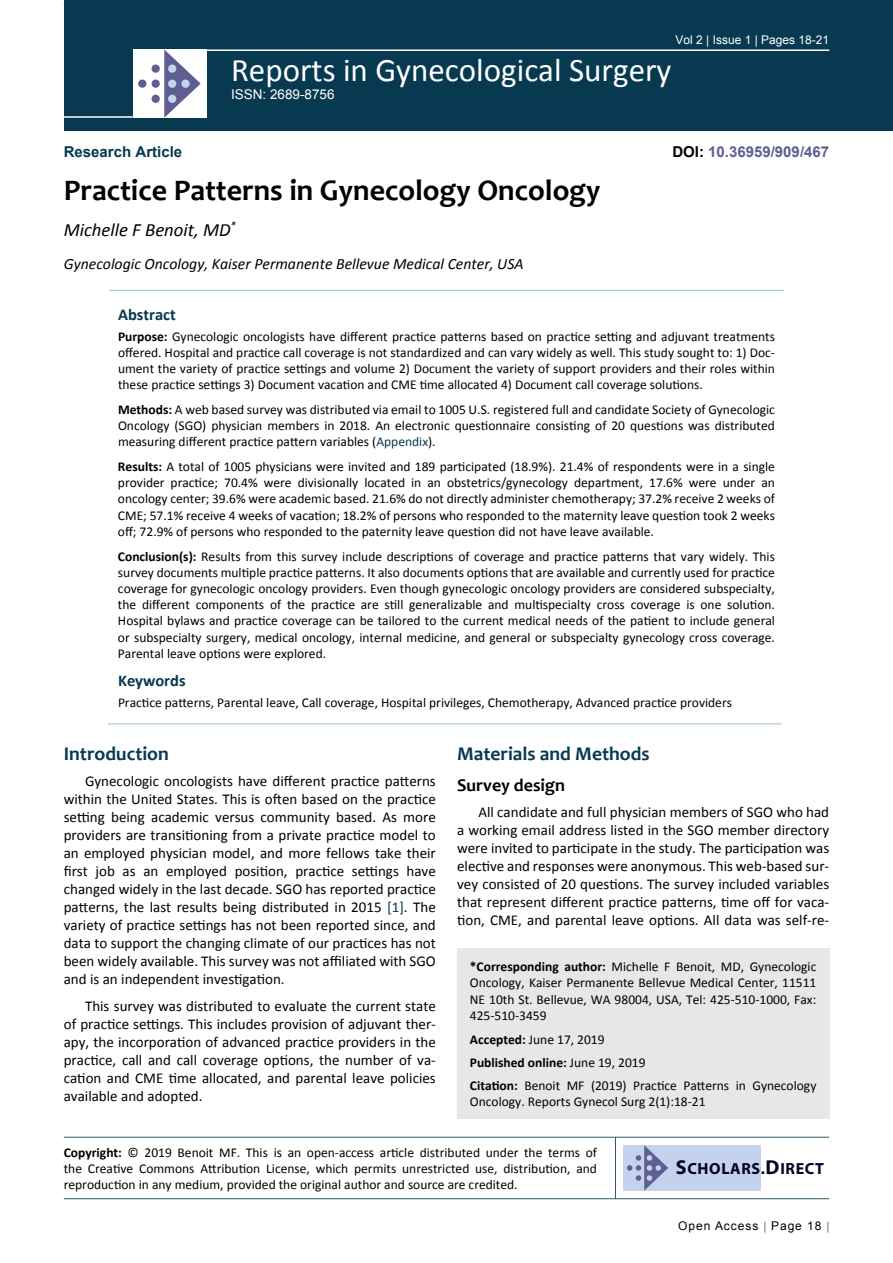
<style>
.page{position:relative;width:893px;height:1263px;background:#fff}
.page>*{position:absolute;margin:0;border:0;box-sizing:border-box;transform-origin:0 0}
.t1{font:33px "Calibri";color:#fff}
.t2{font:700 30px "Candara";color:#000}
.t3{font:700 19.5px "Candara";color:#073950}
.t4{font:italic 18.75px "Calibri";color:#000}
.t5{font:700 18px "Candara";color:#000}
.t6{font:700 16.5px "Calibri";color:#073950}
.t7{font:700 16.2px "Myriad Pro";letter-spacing:.04em;color:#050128}
.t8{font:italic 15.75px "Calibri";color:#000}
.t9{font:15px/18px "Calibri";color:#000;text-align:justify}
.t10{font:700 15px "Arial";color:#5e5f93}
.t11{font:700 15px "Arial";color:#073950}
.t12{font:13.5px/16.2px "Calibri";color:#000;text-align:justify}
.t13{font:13.5px "Arial";color:#fff}
.t14{font:12px "Arial";color:#fff}
.t15{font:12px "Arial";letter-spacing:.08em;color:#000}
.s1{color:#000}
.s2{font-weight:700}
.s3{color:#073950}
.s4{font-size:20.25px}
</style>
<div class="page">
<div style="left:64px;top:0;width:829px;height:131px;background:#073950"></div>
<div style="left:457px;top:948px;width:372px;height:171px;background:#e6e7e8"></div>
<hr style="left:64px;top:1137px;width:765px;height:1px;background:#073950">
<hr style="left:64px;top:1198px;width:765px;height:1px;background:#073950">
<hr style="left:615px;top:1137px;width:1px;height:62px;background:#073950">
<div style="left:623px;top:1145px;width:138px;height:45px;background:#c3d3ee"></div>
<svg style="left:627px;top:1145px;width:41px;height:45px"></svg>
<hr style="left:204px;top:49px;width:625px;height:2px;background:#fff">
<hr style="left:64px;top:116px;width:69px;height:2px;background:#fff">
<div style="left:133px;top:49px;width:74px;height:69px;background:#fff"></div>
<svg style="left:164px;top:49px;width:37px;height:69px"></svg>
<div style="left:152px;top:65px;width:8px;height:8px;background:#5e5e92;border-radius:50%"></div>
<div style="left:138px;top:80px;width:8px;height:8px;background:#5e5e92;border-radius:50%"></div>
<div style="left:152px;top:80px;width:8px;height:8px;background:#5e5e92;border-radius:50%"></div>
<div style="left:168px;top:80px;width:8px;height:8px;background:#c3d3ee;border-radius:50%"></div>
<div style="left:181px;top:80px;width:9px;height:8px;background:#c3d3ee;border-radius:50%"></div>
<div style="left:168px;top:95px;width:8px;height:8px;background:#c3d3ee;border-radius:50%"></div>
<div style="left:168px;top:65px;width:8px;height:8px;background:#c3d3ee;border-radius:50%"></div>
<div style="left:152px;top:95px;width:8px;height:8px;background:#5e5e92;border-radius:50%"></div>
<hr style="left:109px;top:290px;width:674px;height:1px;background:#98c0d2">
<hr style="left:108px;top:723px;width:674px;height:1px;background:#98c0d2">
<p class="t14" style="left:675px;top:32px;width:155px">Vol 2 | Issue 1 | Pages 18-21</p>
<h1 class="t1" style="left:231px;top:49px;width:442px">Reports in Gynecological Surgery</h1>
<p class="t11" style="left:64px;top:142px;width:120px">Research Article</p>
<p class="t13" style="left:231px;top:86px;width:105px">ISSN: 2689-8756</p>
<h2 class="t2" style="left:64px;top:172px;width:538px">Practice Patterns in Gynecology Oncology</h2>
<h3 class="t4" style="left:64px;top:217px;width:174px">Michelle F Benoit, MD<sup>*</sup></h3>
<p class="t8" style="left:64px;top:253px;width:461px">Gynecologic Oncology, Kaiser Permanente Bellevue Medical Center, USA</p>
<p class="t10" style="left:672px;top:142px;width:158px"><span class="s1">DOI:</span> 10.36959/909/467</p>
<p class="t6" style="left:118px;top:304px;width:59px">Abstract</p>
<p class="t12" style="left:118px;top:328px;width:658px"><span class="s2">Purpose:</span> Gynecologic oncologists have different practice patterns based on practice setting and adjuvant treatments offered. Hospital and practice call coverage is not standardized and can vary widely as well. This study sought to: 1) Doc&shy;ument the variety of practice settings and volume 2) Document the variety of support providers and their roles within these practice settings 3) Document vacation and CME time allocated 4) Document call coverage solutions.</p>
<p class="t12" style="left:118px;top:401px;width:658px"><span class="s2">Methods:</span> A web based survey was distributed via email to 1005 U.S. registered full and candidate Society of Gynecologic Oncology (SGO) physician members in 2018. An electronic questionnaire consisting of 20 questions was distributed measuring different practice pattern variables (<span class="s3">Appendix</span>).</p>
<p class="t12" style="left:118px;top:458px;width:658px"><span class="s2">Results:</span> A total of 1005 physicians were invited and 189 participated (18.9%). 21.4% of respondents were in a single provider practice; 70.4% were divisionally located in an obstetrics/gynecology department, 17.6% were under an oncology center; 39.6% were academic based. 21.6% do not directly administer chemotherapy; 37.2% receive 2 weeks of CME; 57.1% receive 4 weeks of vacation; 18.2% of persons who responded to the maternity leave question took 2 weeks off; 72.9% of persons who responded to the paternity leave question did not have leave available.</p>
<p class="t12" style="left:118px;top:548px;width:658px"><span class="s2">Conclusion(s):</span> Results from this survey include descriptions of coverage and practice patterns that vary widely. This survey documents multiple practice patterns. It also documents options that are available and currently used for practice coverage for gynecologic oncology providers. Even though gynecologic oncology providers are considered subspecialty, the different components of the practice are still generalizable and multispecialty cross coverage is one solution.<br>Hospital bylaws and practice coverage can be tailored to the current medical needs of the patient to include general or subspecialty surgery, medical oncology, internal medicine, and general or subspecialty gynecology cross coverage.<br>Parental leave options were explored.</p>
<p class="t6" style="left:118px;top:670px;width:69px">Keywords</p>
<p class="t12" style="left:118px;top:694px;width:615px">Practice patterns, Parental leave, Call coverage, Hospital privileges, Chemotherapy, Advanced practice providers</p>
<h3 class="t3" style="left:64px;top:741px;width:107px">Introduction</h3>
<p class="t9" style="left:64px;top:772px;width:374px;text-indent:21px">Gynecologic oncologists have different practice patterns within the United States. This is often based on the practice setting being academic versus community based. As more providers are transitioning from a private practice model to an employed physician model, and more fellows take their first job as an employed position, practice settings have changed widely in the last decade. SGO has reported practice patterns, the last results being distributed in 2015 <span class="s3">[1]</span>. The variety of practice settings has not been reported since, and data to support the changing climate of our practices has not been widely available. This survey was not affiliated with SGO and is an independent investigation.</p>
<p class="t9" style="left:64px;top:997px;width:374px;text-indent:21px">This survey was distributed to evaluate the current state of practice settings. This includes provision of adjuvant ther&shy;apy, the incorporation of advanced practice providers in the practice, call and call coverage options, the number of va&shy;cation and CME time allocated, and parental leave policies available and adopted.</p>
<h3 class="t3" style="left:457px;top:741px;width:194px">Materials and Methods</h3>
<h3 class="t5" style="left:457px;top:773px;width:109px">Survey design</h3>
<p class="t9" style="left:457px;top:803px;width:374px;text-indent:21px">All candidate and full physician members of SGO who had a working email address listed in the SGO member directory were invited to participate in the study. The participation was elective and responses were anonymous. This web-based sur&shy;vey consisted of 20 questions. The survey included variables that represent different practice patterns, time off for vaca&shy;tion, CME, and parental leave options. All data was self-re-</p>
<p class="t12" style="left:470px;top:959px;width:348px"><span class="s2">*Corresponding author:</span> Michelle F Benoit, MD, Gynecologic Oncology, Kaiser Permanente Bellevue Medical Center, 11511<br>NE 10th St. Bellevue, WA 98004, USA, Tel: 425-510-1000, Fax:<br>425-510-3459</p>
<p class="t12" style="left:470px;top:1028px;width:348px;line-height:23px;text-align:left"><span class="s2">Accepted:</span> June 17, 2019<br><span class="s2">Published online:</span> June 19, 2019<br><span class="s2">Citation:</span> Benoit MF (2019) Practice Patterns in Gynecology</p>
<p class="t12" style="left:470px;top:1093px;width:237px">Oncology. Reports Gynecol Surg 2(1):18-21</p>
<p class="t12" style="left:64px;top:1144px;width:535px"><span class="s2">Copyright:</span> © 2019 Benoit MF. This is an open-access article distributed under the terms of the Creative Commons Attribution License, which permits unrestricted use, distribution, and reproduction in any medium, provided the original author and source are credited.</p>
<p class="t7" style="left:676px;top:1158px;width:150px"><span class="s4">S</span>CHOLARS.<span class="s4">D</span>IRECT</p>
<p class="t15" style="left:678px;top:1218px;width:145px">Open Access Page 18</p>
</div>
